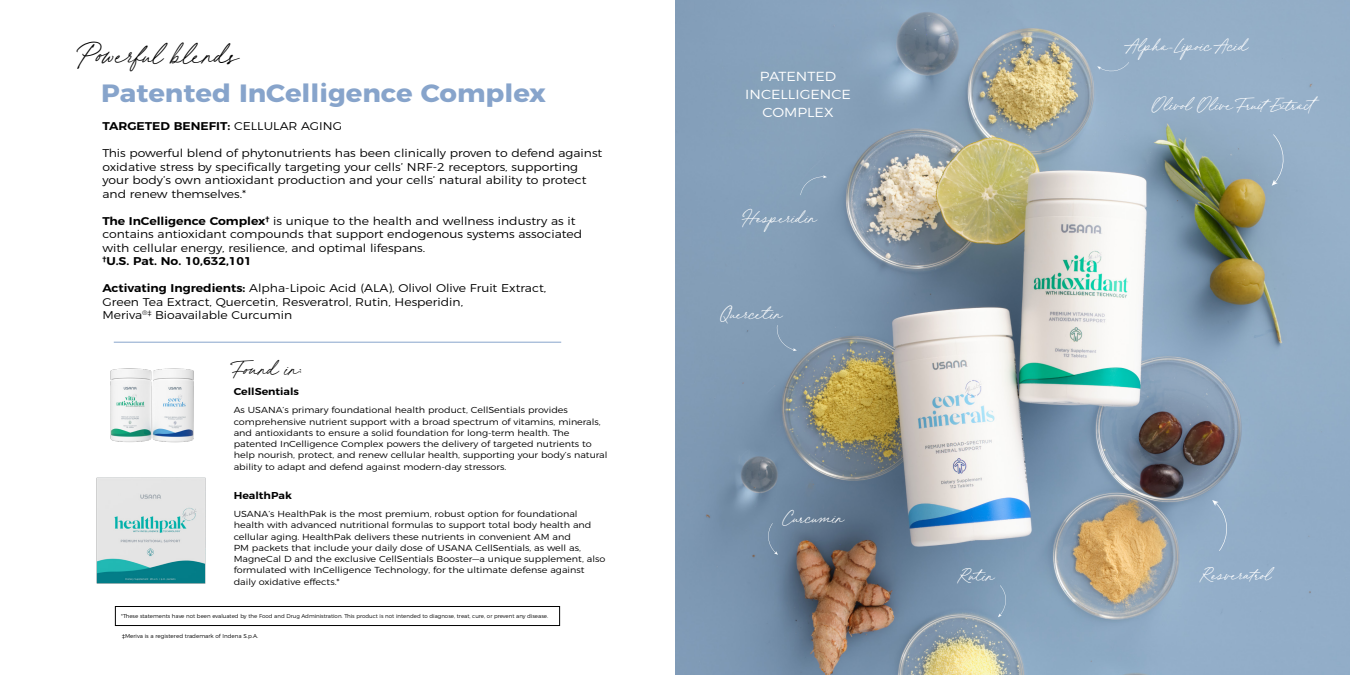
<style>
.page{position:relative;width:1350px;height:675px;background:#fff}
.page>*{position:absolute;margin:0;border:0;box-sizing:border-box;transform-origin:0 0}
.t1{font:30px "Juniperand Sage Slanted";color:#000}
.t2{font:700 25px "Montserrat";color:#87a4cb;scale:1.1 1}
.t3{font:22.5px "Juniperand Sage Slanted";color:#000}
.t4{font:18.75px "Juniperand Sage Slanted";color:#fff}
.t5{font:300 13.12px/18.1px "Montserrat";color:#fff;text-align:center;scale:1.1 1}
.t6{font:300 11.25px/13.5px "Montserrat";color:#000;scale:1.1 1}
.t7{font:600 11.25px "Montserrat";color:#000;scale:1.1 1}
.t8{font:600 10px "Montserrat";color:#000;scale:1.1 1}
.t9{font:300 8.75px/11.2px "Montserrat";color:#000;scale:1.1 1}
.t10{font:300 5.62px "Montserrat";color:#000}
.t11{font:300 5.5px "Montserrat";color:#000}
.s1{font-weight:300}
.s2{font-weight:600}
</style>
<div class="page">
<img style="left:675px;top:0;width:675px;height:675px">
<img style="left:96px;top:477px;width:110px;height:107px">
<img style="left:110px;top:368px;width:84px;height:75px">
<hr style="left:114px;top:342px;width:447px;height:1px;background:#87a4cb">
<svg style="left:1272px;top:134px;width:15px;height:52px"></svg>
<svg style="left:1212px;top:500px;width:19px;height:51px"></svg>
<svg style="left:766px;top:523px;width:12px;height:32px"></svg>
<svg style="left:998px;top:585px;width:10px;height:32px"></svg>
<svg style="left:800px;top:175px;width:27px;height:20px"></svg>
<svg style="left:1097px;top:62px;width:32px;height:12px"></svg>
<svg style="left:775px;top:325px;width:22px;height:26px"></svg>
<div style="left:115px;top:606px;width:445px;height:20px;border:1px solid #000"></div>
<h1 class="t1" style="left:79px;top:34px;width:161px">Powerful blends</h1>
<h2 class="t2" style="left:101px;top:72px;width:406px">Patented InCelligence Complex</h2>
<p class="t7" style="left:102px;top:117px;width:219px">TARGETED BENEFIT: <span class="s1">CELLULAR AGING</span></p>
<p class="t6" style="left:102px;top:145px;width:456px">This powerful blend of phytonutrients has been clinically proven to defend against oxidative stress by specifically targeting your cells’ NRF-2 receptors, supporting your body’s own antioxidant production and your cells’ natural ability to protect and renew themselves.*</p>
<p class="t6" style="left:102px;top:213px;width:438px"><span class="s2">The InCelligence Complex</span><sup>†</sup> is unique to the health and wellness industry as it contains antioxidant compounds that support endogenous systems associated with cellular energy, resilience, and optimal lifespans.<br><sup>†</sup><span class="s2">U.S. Pat. No. 10,632,101</span></p>
<p class="t6" style="left:103px;top:280px;width:405px"><span class="s2">Activating Ingredients:</span> Alpha-Lipoic Acid (ALA), Olivol Olive Fruit Extract,<br>Green Tea Extract, Quercetin, Resveratrol, Rutin, Hesperidin,<br>Meriva<sup>®‡</sup> Bioavailable Curcumin</p>
<h3 class="t3" style="left:234px;top:353px;width:71px">Found in:</h3>
<p class="t8" style="left:234px;top:384px;width:61px">CellSentials</p>
<p class="t9" style="left:234px;top:404px;width:341px">As USANA’s primary foundational health product, CellSentials provides comprehensive nutrient support with a broad spectrum of vitamins, minerals, and antioxidants to ensure a solid foundation for long-term health. The patented InCelligence Complex powers the delivery of targeted nutrients to help nourish, protect, and renew cellular health, supporting your body’s natural ability to adapt and defend against modern-day stressors.</p>
<p class="t8" style="left:234px;top:487px;width:54px">HealthPak</p>
<p class="t9" style="left:234px;top:508px;width:339px">USANA’s HealthPak is the most premium, robust option for foundational health with advanced nutritional formulas to support total body health and cellular aging. HealthPak delivers these nutrients in convenient AM and<br>PM packets that include your daily dose of USANA CellSentials, as well as, MagneCal D and the exclusive CellSentials Booster—a unique supplement, also formulated with InCelligence Technology, for the ultimate defense against daily oxidative effects.*</p>
<p class="t11" style="left:121px;top:612px;width:428px">*These statements have not been evaluated by the Food and Drug Administration. This product is not intended to diagnose, treat, cure, or prevent any disease.</p>
<p class="t10" style="left:122px;top:632px;width:138px">‡Meriva is a registered trademark of Indena S.p.A.</p>
<h3 class="t5" style="left:745px;top:66px;width:97px">PATENTED<br>INCELLIGENCE<br>COMPLEX</h3>
<h3 class="t4" style="left:743px;top:205px;width:75px">Hesperidin</h3>
<h3 class="t4" style="left:720px;top:300px;width:64px">Quercetin</h3>
<h3 class="t4" style="left:782px;top:504px;width:63px">Curcumin</h3>
<h3 class="t4" style="left:959px;top:563px;width:37px">Rutin</h3>
<h3 class="t4" style="left:1127px;top:33px;width:122px">Alpha-Lipoic Acid</h3>
<h3 class="t4" style="left:1151px;top:92px;width:170px">Olivol Olive FruitExtract</h3>
<h3 class="t4" style="left:1201px;top:562px;width:72px">Resveratrol</h3>
</div>
